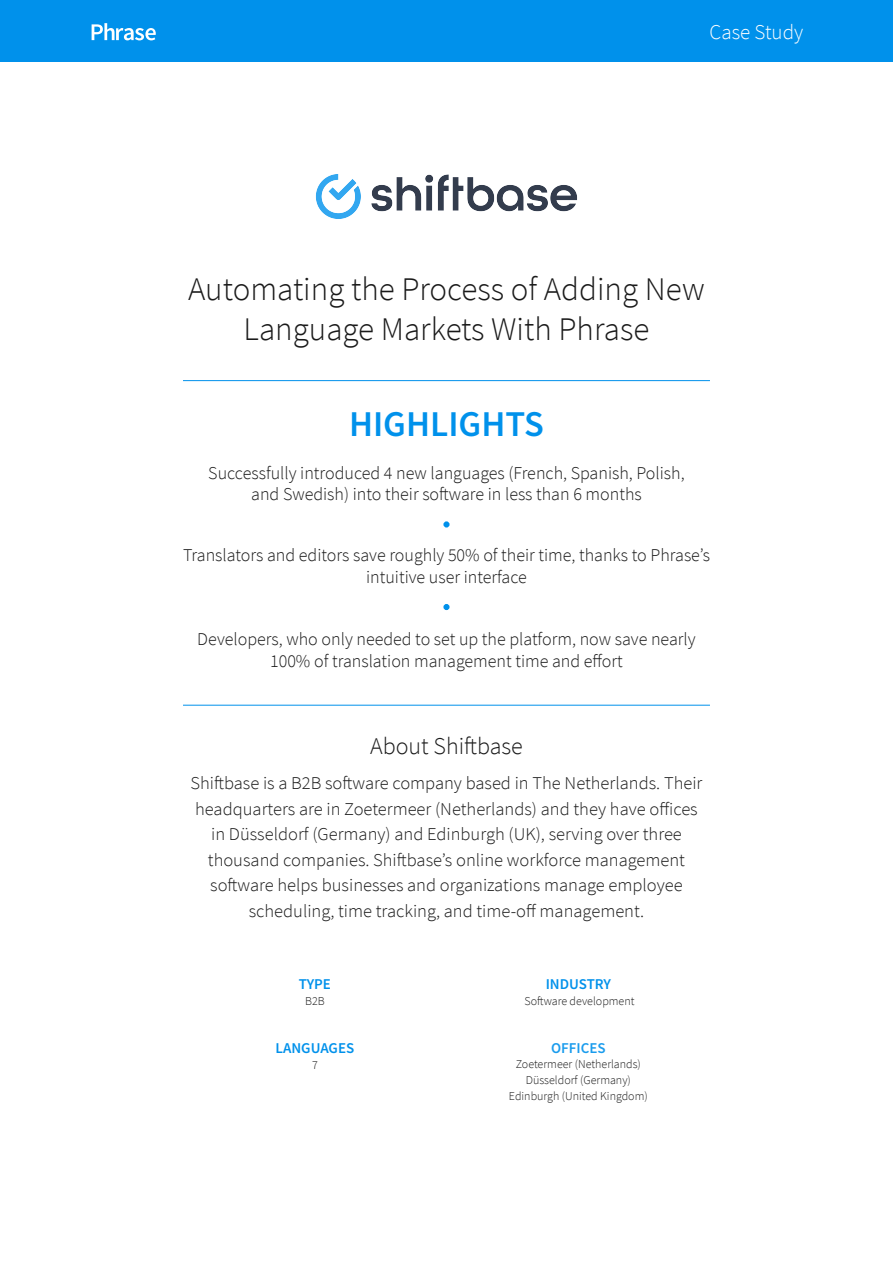
<style>
.page{position:relative;width:893px;height:1263px;background:#fff}
.page>*{position:absolute;margin:0;border:0;box-sizing:border-box;transform-origin:0 0}
.t1{font:600 36.3px "Source Sans Pro";color:#0091eb}
.t2{font:300 33px/39.6px "Source Sans Pro";color:#1a1a1a;text-align:center}
.t3{font:300 24px "Source Sans Pro";color:#1a1a1a}
.t4{font:300 21px "Source Sans Pro";color:#fff}
.t5{font:300 18px/25.5px "Source Sans Pro";color:#1a1a1a;text-align:center}
.t6{font:600 15px "Source Sans Pro";color:#0091eb}
.t7{font:600 15px "Source Sans Pro";color:#1a9ced}
.t8{font:300 12px/15.8px "Source Sans Pro";color:#1a1a1a;text-align:center}
</style>
<div class="page">
<div style="left:0;top:0;width:893px;height:62px;background:#0091eb"></div>
<svg style="left:92px;top:23px;width:64px;height:17px"></svg>
<div style="left:443px;top:521px;width:7px;height:6px;border:2px solid #0091eb;border-radius:50%"></div>
<div style="left:443px;top:604px;width:7px;height:6px;border:2px solid #0091eb;border-radius:50%"></div>
<hr style="left:183px;top:380px;width:527px;height:1px;background:#0091eb">
<hr style="left:183px;top:705px;width:527px;height:1px;background:#0091eb">
<img style="left:315px;top:174px;width:263px;height:45px">
<p class="t4" style="left:710px;top:19px;width:95px">Case Study</p>
<h2 class="t2" style="left:188px;top:270px;width:518px">Automating the Process of Adding New<br>Language Markets With Phrase</h2>
<h1 class="t1" style="left:349px;top:400px;width:196px">HIGHLIGHTS</h1>
<p class="t5" style="left:208px;top:462px;width:478px;line-height:21.6px">Successfully introduced 4 new languages (French, Spanish, Polish, and Swedish) into their software in less than 6 months</p>
<p class="t5" style="left:183px;top:544px;width:528px;line-height:21.6px">Translators and editors save roughly 50% of their time, thanks to Phrase’s intuitive user interface</p>
<p class="t5" style="left:197px;top:628px;width:500px;line-height:21.6px">Developers, who only needed to set up the platform, now save nearly<br>100% of translation management time and effort</p>
<h3 class="t3" style="left:370px;top:731px;width:154px">About Shiftbase</h3>
<p class="t5" style="left:190px;top:770px;width:513px">Shiftbase is a B2B software company based in The Netherlands. Their headquarters are in Zoetermeer (Netherlands) and they have offices in Düsseldorf (Germany) and Edinburgh (UK), serving over three thousand companies. Shiftbase’s online workforce management software helps businesses and organizations manage employee scheduling, time tracking, and time-off management.</p>
<p class="t6" style="left:299px;top:975px;width:34px">TYPE</p>
<p class="t8" style="left:305px;top:993px;width:21px">B2B</p>
<p class="t6" style="left:276px;top:1038px;width:80px">LANGUAGES</p>
<p class="t8" style="left:312px;top:1057px;width:7px">7</p>
<p class="t6" style="left:546px;top:975px;width:67px">INDUSTRY</p>
<p class="t8" style="left:525px;top:993px;width:111px">Software development</p>
<p class="t7" style="left:551px;top:1038px;width:56px">OFFICES</p>
<p class="t8" style="left:509px;top:1056px;width:140px">Zoetermeer (Netherlands)<br>Düsseldorf (Germany)<br>Edinburgh (United Kingdom)</p>
</div>
